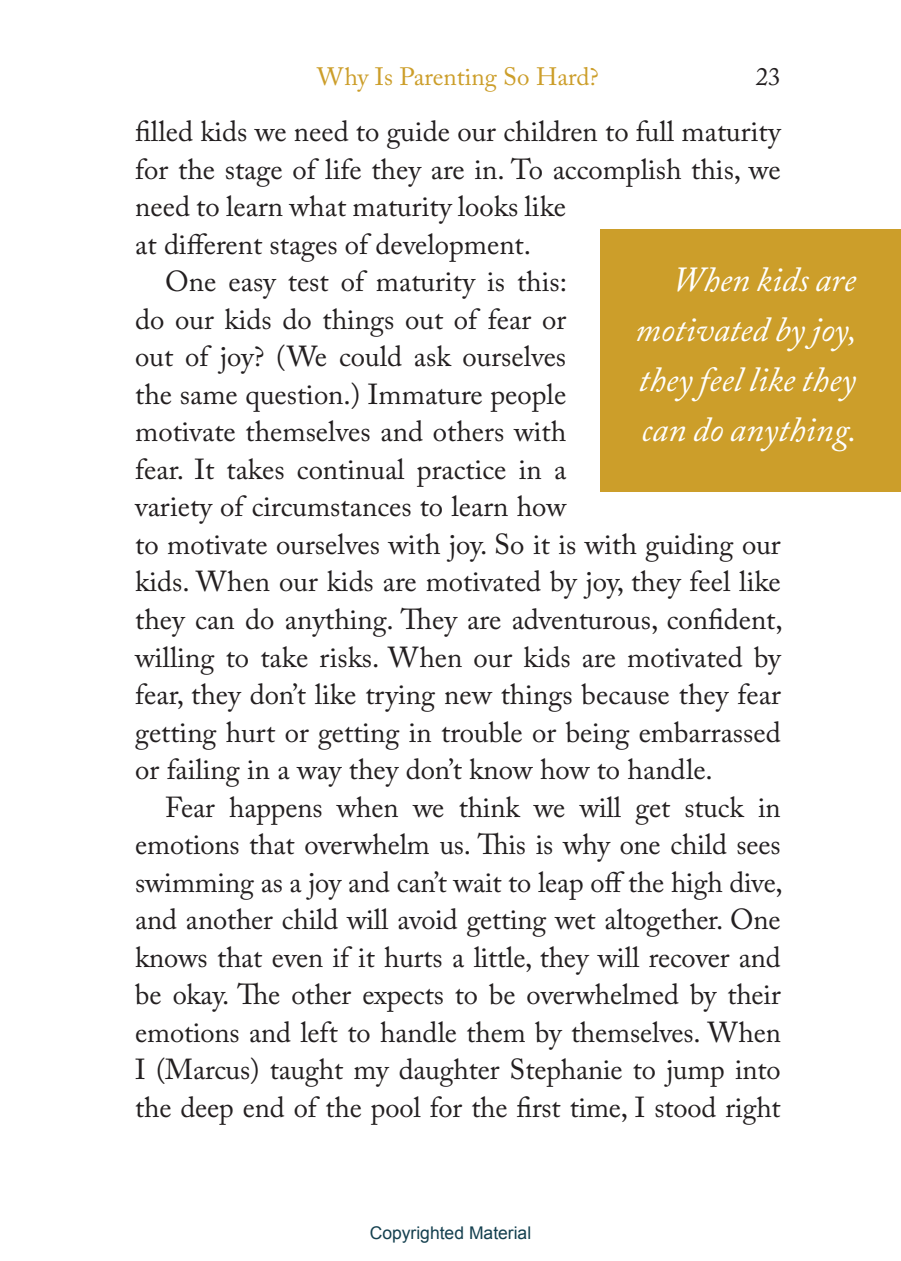
<style>
.page{position:relative;width:901px;height:1261px;background:#fff}
.page>*{position:absolute;margin:0;border:0;box-sizing:border-box;transform-origin:0 0}
.t1{font:italic 35px/50px "Adobe Caslon Pro";color:#fff;text-align:justify}
.t2{font:28.75px "Adobe Caslon Pro";color:#231f20}
.t3{font:25px "Adobe Caslon Pro";color:#cc9e2a}
.t4{font:25px "Adobe Caslon Pro";color:#231f20}
.t5{font:17.5px "Arial";color:#14404f}
</style>
<div class="page">
<div style="left:600px;top:229px;width:300px;height:263px;background:#cc9e2a"></div>
<p class="t3" style="left:317px;top:61px;width:283px">Why Is Parenting So Hard?</p>
<p class="t4" style="left:755px;top:61px;width:26px">23</p>
<p class="t2" style="left:135px;top:115px;width:647px">filled kids we need to guide our children to full maturity</p>
<p class="t2" style="left:135px;top:152px;width:646px">for the stage of life they are in. To accomplish this, we</p>
<p class="t2" style="left:135px;top:189px;width:432px">need to learn what maturity looks like</p>
<p class="t2" style="left:135px;top:227px;width:397px">at different stages of development.</p>
<p class="t2" style="left:165px;top:264px;width:403px">One easy test of maturity is this:</p>
<p class="t2" style="left:135px;top:302px;width:432px">do our kids do things out of fear or</p>
<p class="t2" style="left:135px;top:339px;width:432px">out of joy? (We could ask ourselves</p>
<p class="t2" style="left:135px;top:377px;width:432px">the same question.) Immature people</p>
<p class="t2" style="left:135px;top:414px;width:432px">motivate themselves and others with</p>
<p class="t2" style="left:135px;top:452px;width:432px">fear. It takes continual practice in a</p>
<p class="t2" style="left:135px;top:489px;width:432px">variety of circumstances to learn how</p>
<p class="t2" style="left:135px;top:527px;width:646px">to motivate ourselves with joy. So it is with guiding our</p>
<p class="t2" style="left:135px;top:564px;width:647px">kids. When our kids are motivated by joy, they feel like</p>
<p class="t2" style="left:135px;top:602px;width:649px">they can do anything. They are adventurous, confident,</p>
<p class="t2" style="left:135px;top:639px;width:647px">willing to take risks. When our kids are motivated by</p>
<p class="t2" style="left:135px;top:677px;width:647px">fear, they don’t like trying new things because they fear</p>
<p class="t2" style="left:135px;top:714px;width:646px">getting hurt or getting in trouble or being embarrassed</p>
<p class="t2" style="left:135px;top:752px;width:579px">or failing in a way they don’t know how to handle.</p>
<p class="t2" style="left:165px;top:790px;width:616px">Fear happens when we think we will get stuck in</p>
<p class="t2" style="left:135px;top:827px;width:646px">emotions that overwhelm us. This is why one child sees</p>
<p class="t2" style="left:135px;top:864px;width:648px">swimming as a joy and can’t wait to leap off the high dive,</p>
<p class="t2" style="left:135px;top:902px;width:646px">and another child will avoid getting wet altogether. One</p>
<p class="t2" style="left:135px;top:939px;width:646px">knows that even if it hurts a little, they will recover and</p>
<p class="t2" style="left:135px;top:977px;width:646px">be okay. The other expects to be overwhelmed by their</p>
<p class="t2" style="left:135px;top:1014px;width:647px">emotions and left to handle them by themselves. When</p>
<p class="t2" style="left:135px;top:1052px;width:647px">I (Marcus) taught my daughter Stephanie to jump into</p>
<p class="t2" style="left:135px;top:1089px;width:646px">the deep end of the pool for the first time, I stood right</p>
<p class="t1" style="left:635px;top:253px;width:223px;text-indent:37px">When kids are motivated by joy, they feel like they can do anything.</p>
<p class="t5" style="left:369px;top:1221px;width:163px">Copyrighted Material</p>
</div>
